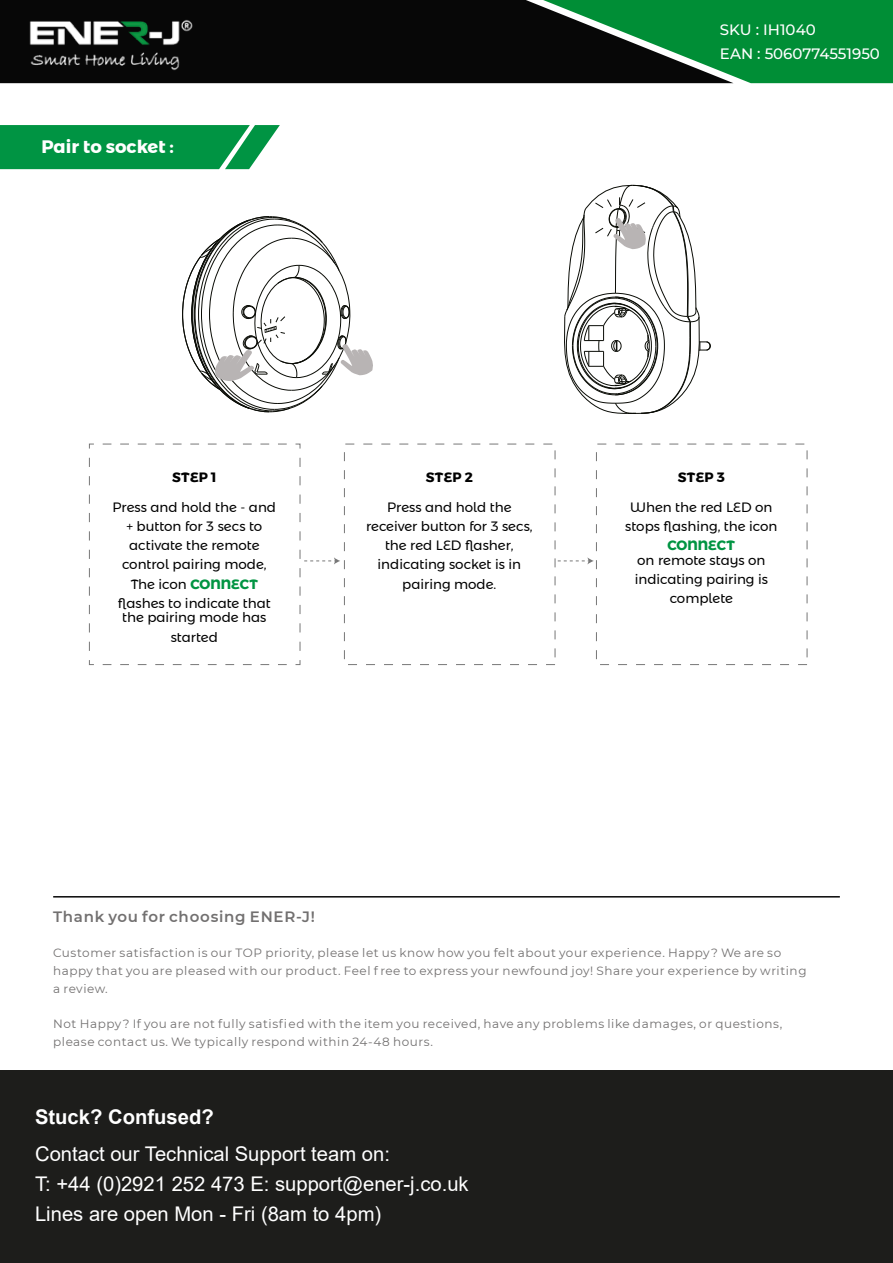
<style>
.page{position:relative;width:893px;height:1263px;background:#fff}
.page>*{position:absolute;margin:0;border:0;box-sizing:border-box;transform-origin:0 0}
.t1{font:20.25px/29.8px "Arial";color:#fff}
.t2{font:700 20.25px "Arial";color:#fff}
.t3{font:700 18px "Montserrat Alternates";color:#fff}
.t4{font:500 15px "Montserrat";color:#fff}
.t5{font:600 15px "Montserrat";letter-spacing:.05em;color:#727070}
.t6{font:13.5px/19.2px "Montserrat Alternates";color:#000;text-align:center}
.t7{font:700 13.5px "Montserrat Alternates";color:#000}
.t8{font:700 13.5px "Montserrat Alternates";color:#009442}
.t9{font:12px/18px "Montserrat";letter-spacing:.05em;color:#727070}
.s1{font-weight:700;color:#009442}
</style>
<div class="page">
<div style="left:0;top:0;width:543px;height:83px;background:#070707"></div>
<svg style="left:543px;top:0;width:350px;height:83px;background:#0e7033"></svg>
<img style="left:25px;top:10px;width:172px;height:69px">
<svg style="left:0;top:125px;width:280px;height:44px;background:#139c51"></svg>
<svg style="left:182px;top:216px;width:191px;height:196px"></svg>
<svg style="left:564px;top:185px;width:147px;height:229px"></svg>
<svg style="left:89px;top:660px;width:198px;height:5px"></svg>
<svg style="left:89px;top:443px;width:5px;height:208px"></svg>
<svg style="left:103px;top:443px;width:198px;height:6px"></svg>
<svg style="left:295px;top:458px;width:45px;height:207px"></svg>
<svg style="left:558px;top:557px;width:36px;height:7px"></svg>
<div style="left:0;top:1070px;width:893px;height:193px;background:#1d1d1b"></div>
<hr style="left:53px;top:896px;width:787px;height:1px;background:#070707">
<p class="t4" style="left:720px;top:19px;width:97px">SKU : IH1040</p>
<h2 class="t3" style="left:41px;top:133px;width:134px">Pair to socket :</h2>
<p class="t4" style="left:720px;top:43px;width:161px">EAN : 5060774551950</p>
<p class="t7" style="left:172px;top:467px;width:46px">STEP 1</p>
<p class="t6" style="left:112px;top:497px;width:165px">Press and hold the - and + button for 3 secs to activate the remote control pairing mode,<br>The icon <span class="s1">CONNECT </span>flashes to indicate that</p>
<p class="t6" style="left:122px;top:608px;width:146px">the pairing mode has started</p>
<p class="t7" style="left:426px;top:467px;width:48px">STEP 2</p>
<p class="t6" style="left:366px;top:497px;width:168px">Press and hold the receiver button for 3 secs, the red LED flasher, indicating socket is in pairing mode.</p>
<p class="t7" style="left:678px;top:467px;width:48px">STEP 3</p>
<p class="t6" style="left:625px;top:497px;width:154px">When the red LED on stops flashing, the icon</p>
<p class="t8" style="left:667px;top:535px;width:69px">CONNECT</p>
<p class="t6" style="left:635px;top:550px;width:135px">on remote stays on indicating pairing is complete</p>
<p class="t5" style="left:53px;top:906px;width:263px">Thank you for choosing ENER-J!</p>
<p class="t9" style="left:53px;top:943px;width:755px">Customer satisfaction is our TOP priority, please let us know how you felt about your experience. Happy? We are so happy that you are pleased with our product. Feel f ree to express your newfound joy! Share your experience by writing a review.</p>
<p class="t9" style="left:53px;top:1014px;width:731px">Not Happy? If you are not fully satisfied with the item you received, have any problems like damages, or questions, please contact us. We typically respond within 24-48 hours.</p>
<h1 class="t2" style="left:35px;top:1103px;width:180px">Stuck? Confused?</h1>
<h1 class="t1" style="left:35px;top:1139px;width:435px">Contact our Technical Support team on:<br>T: +44 (0)2921 252 473 E: support@ener-j.co.uk<br>Lines are open Mon - Fri (8am to 4pm)</h1>
</div>
